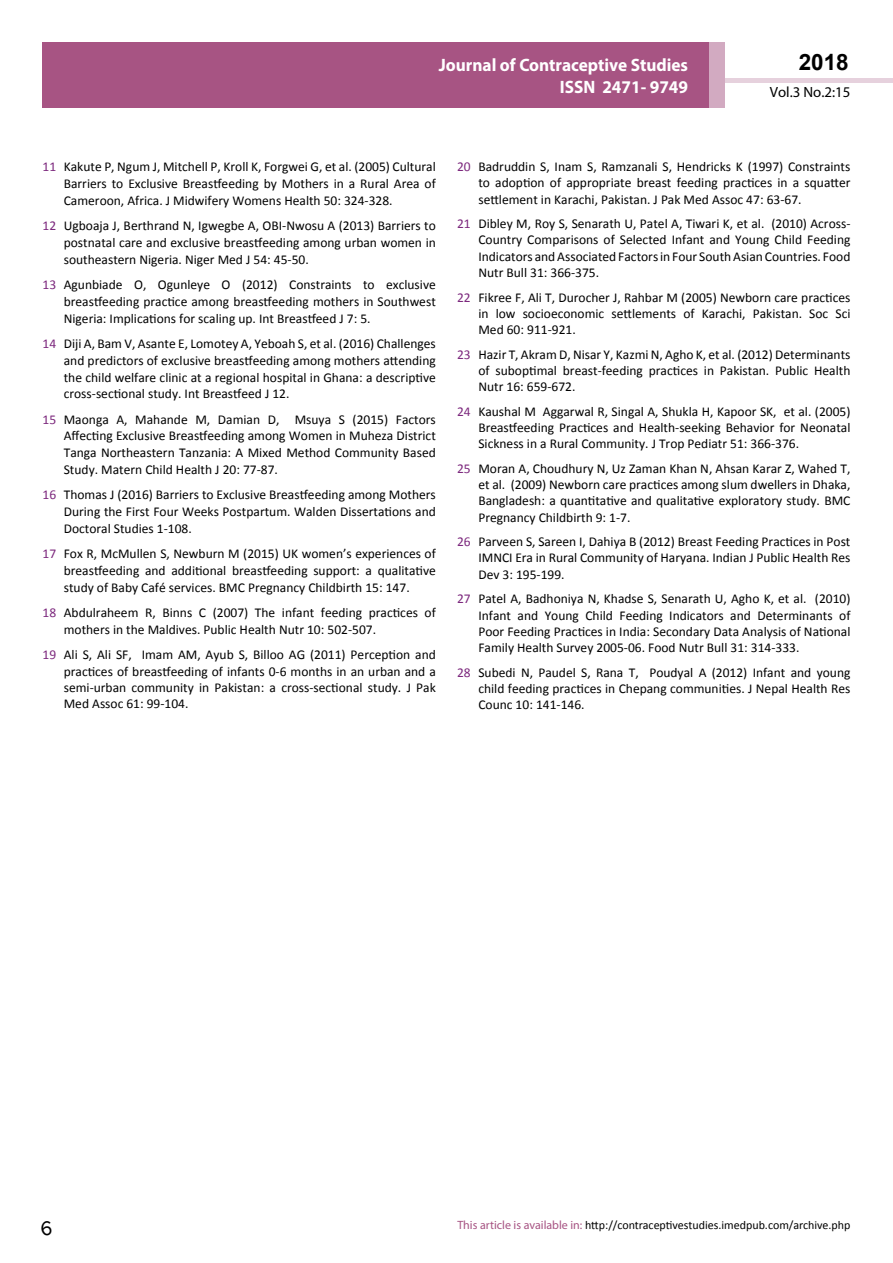
<style>
.page{position:relative;width:893px;height:1263px;background:#fff}
.page>*{position:absolute;margin:0;border:0;box-sizing:border-box;transform-origin:0 0}
.t1{font:25.5px "Tunga";color:#000}
.t2{font:700 22.5px "Arial";color:#000}
.t3{font:700 18px/21.6px "Myriad Pro";color:#fff;text-align:right;scale:.96 1}
.t4{font:14.85px "Myriad Pro";color:#000}
.t5{font:13.5px/16.2px "Calibri";color:#000;text-align:justify}
.t6{font:12px "Calibri";color:#000}
.s1{color:#7c287d}
.s2{font-family:"Myriad Pro";color:#a75483}
</style>
<div class="page">
<hr style="left:725px;top:78px;width:168px;height:4px;background:#e6d1dd">
<div style="left:43px;top:42px;width:666px;height:66px;background:#a75483"></div>
<div style="left:709px;top:42px;width:16px;height:66px;background:#d2aac1"></div>
<h3 class="t3" style="left:517px;top:53px;width:198px">ARCHIVOS DE MEDICINA<br>ISSN 1698-9465</h3>
<h2 class="t2" style="left:799px;top:47px;width:52px">2018</h2>
<h3 class="t3" style="left:439px;top:54px;width:261px">Journal of Contraceptive Studies<br>ISSN 2471- 9749</h3>
<p class="t4" style="left:770px;top:83px;width:82px">Vol.3 No.2:15</p>
<p class="t5" style="left:64px;top:158px;width:374px;line-height:16.8px;text-indent:-21px"><span class="s1">11</span> Kakute P, Ngum J, Mitchell P, Kroll K, Forgwei G, et al. (2005) Cultural Barriers to Exclusive Breastfeeding by Mothers in a Rural Area of Cameroon, Africa. J Midwifery Womens Health 50: 324-328.</p>
<p class="t5" style="left:64px;top:217px;width:374px;line-height:16.8px;text-indent:-21px"><span class="s1">12</span> Ugboaja J, Berthrand N, Igwegbe A, OBI-Nwosu A (2013) Barriers to postnatal care and exclusive breastfeeding among urban women in southeastern Nigeria. Niger Med J 54: 45-50.</p>
<p class="t5" style="left:64px;top:276px;width:374px;line-height:16.8px;text-indent:-21px"><span class="s1">13</span> Agunbiade O, Ogunleye O (2012) Constraints to exclusive breastfeeding practice among breastfeeding mothers in Southwest Nigeria: Implications for scaling up. Int Breastfeed J 7: 5.</p>
<p class="t5" style="left:64px;top:335px;width:374px;line-height:16.8px;text-indent:-21px"><span class="s1">14</span> Diji A, Bam V, Asante E, Lomotey A, Yeboah S, et al. (2016) Challenges and predictors of exclusive breastfeeding among mothers attending the child welfare clinic at a regional hospital in Ghana: a descriptive cross-sectional study. Int Breastfeed J 12.</p>
<p class="t5" style="left:64px;top:411px;width:374px;line-height:16.8px;text-indent:-21px"><span class="s1">15</span> Maonga A, Mahande M, Damian D, Msuya S (2015) Factors Affecting Exclusive Breastfeeding among Women in Muheza District Tanga Northeastern Tanzania: A Mixed Method Community Based Study. Matern Child Health J 20: 77-87.</p>
<p class="t5" style="left:64px;top:486px;width:374px;line-height:16.8px;text-indent:-21px"><span class="s1">16</span> Thomas J (2016) Barriers to Exclusive Breastfeeding among Mothers During the First Four Weeks Postpartum. Walden Dissertations and Doctoral Studies 1-108.</p>
<p class="t5" style="left:64px;top:545px;width:374px;line-height:16.8px;text-indent:-21px"><span class="s1">17</span> Fox R, McMullen S, Newburn M (2015) UK women’s experiences of breastfeeding and additional breastfeeding support: a qualitative study of Baby Café services. BMC Pregnancy Childbirth 15: 147.</p>
<p class="t5" style="left:64px;top:604px;width:374px;line-height:16.8px;text-indent:-21px"><span class="s1">18</span> Abdulraheem R, Binns C (2007) The infant feeding practices of mothers in the Maldives. Public Health Nutr 10: 502-507.</p>
<p class="t5" style="left:64px;top:647px;width:374px;text-indent:-21px"><span class="s1">19</span> Ali S, Ali SF, Imam AM, Ayub S, Billoo AG (2011) Perception and practices of breastfeeding of infants 0-6 months in an urban and a semi-urban community in Pakistan: a cross-sectional study. J Pak Med Assoc 61: 99-104.</p>
<p class="t5" style="left:478px;top:159px;width:374px;text-indent:-21px"><span class="s1">20</span> Badruddin S, Inam S, Ramzanali S, Hendricks K (1997) Constraints to adoption of appropriate breast feeding practices in a squatter settlement in Karachi, Pakistan. J Pak Med Assoc 47: 63-67.</p>
<p class="t5" style="left:478px;top:216px;width:374px;text-indent:-21px"><span class="s1">21</span> Dibley M, Roy S, Senarath U, Patel A, Tiwari K, et al. (2010) Across-Country Comparisons of Selected Infant and Young Child Feeding Indicators and Associated Factors in Four South Asian Countries. Food Nutr Bull 31: 366-375.</p>
<p class="t5" style="left:478px;top:289px;width:374px;text-indent:-21px"><span class="s1">22</span> Fikree F, Ali T, Durocher J, Rahbar M (2005) Newborn care practices in low socioeconomic settlements of Karachi, Pakistan. Soc Sci Med 60: 911-921.</p>
<p class="t5" style="left:478px;top:346px;width:374px;text-indent:-21px"><span class="s1">23</span> Hazir T, Akram D, Nisar Y, Kazmi N, Agho K, et al. (2012) Determinants of suboptimal breast-feeding practices in Pakistan. Public Health Nutr 16: 659-672.</p>
<p class="t5" style="left:478px;top:403px;width:374px;text-indent:-21px"><span class="s1">24</span> Kaushal M Aggarwal R, Singal A, Shukla H, Kapoor SK, et al. (2005)<br>Breastfeeding Practices and Health-seeking Behavior for Neonatal Sickness in a Rural Community. J Trop Pediatr 51: 366-376.</p>
<p class="t5" style="left:478px;top:460px;width:374px;text-indent:-21px"><span class="s1">25</span> Moran A, Choudhury N, Uz Zaman Khan N, Ahsan Karar Z, Wahed T, et al. (2009) Newborn care practices among slum dwellers in Dhaka, Bangladesh: a quantitative and qualitative exploratory study. BMC Pregnancy Childbirth 9: 1-7.</p>
<p class="t5" style="left:478px;top:534px;width:374px;text-indent:-21px"><span class="s1">26</span> Parveen S, Sareen I, Dahiya B (2012) Breast Feeding Practices in Post IMNCI Era in Rural Community of Haryana. Indian J Public Health Res Dev 3: 195-199.</p>
<p class="t5" style="left:478px;top:591px;width:374px;text-indent:-21px"><span class="s1">27</span> Patel A, Badhoniya N, Khadse S, Senarath U, Agho K, et al. (2010)<br>Infant and Young Child Feeding Indicators and Determinants of Poor Feeding Practices in India: Secondary Data Analysis of National Family Health Survey 2005-06. Food Nutr Bull 31: 314-333.</p>
<p class="t5" style="left:478px;top:664px;width:374px;text-indent:-21px"><span class="s1">28</span> Subedi N, Paudel S, Rana T, Poudyal A (2012) Infant and young child feeding practices in Chepang communities. J Nepal Health Res Counc 10: 141-146.</p>
<h1 class="t1" style="left:40px;top:1211px;width:14px">6</h1>
<p class="t6" style="left:457px;top:1218px;width:395px"><span class="s2">This article is available in:</span> http://contraceptivestudies.imedpub.com/archive.php</p>
</div>
